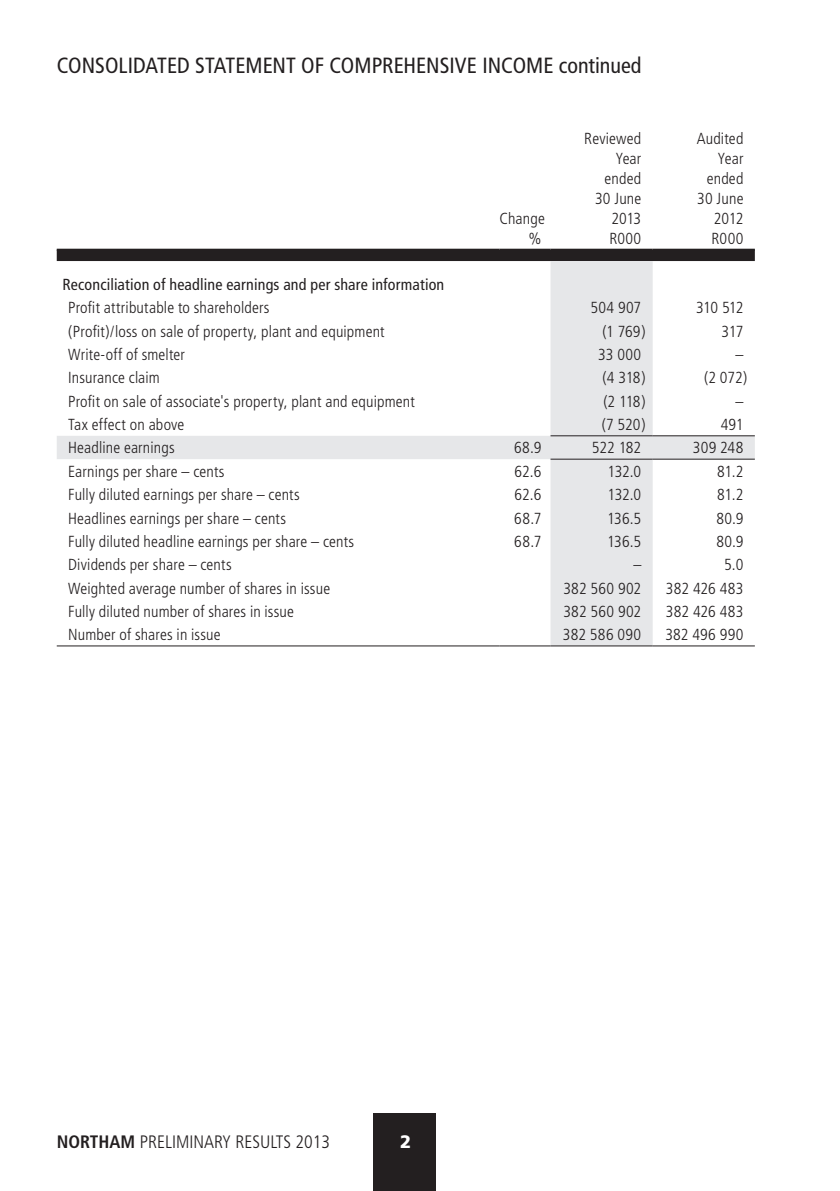
<style>
.page{position:relative;width:840px;height:1191px;background:#fff}
.page>*{position:absolute;margin:0;border:0;box-sizing:border-box;transform-origin:0 0}
.Heading_Graphs{font:condensed 22px "Frutiger";color:#231f20}
.t1{font:300 condensed 18px "Frutiger";color:#231f20}
.t2{font:900 18px "Frutiger";color:#fff}
.Body_copy{font:300 condensed 16px "Frutiger";letter-spacing:.01em;color:#231f20}
.Body_copy-2{font:condensed 16px "Frutiger";letter-spacing:.01em;color:#231f20}
.s1{font-weight:700}
</style>
<div class="page">
<div style="left:373px;top:1113px;width:63px;height:78px;background:#231f20"></div>
<div style="left:57px;top:251px;width:697px;height:10px;background:#231f20"></div>
<svg style="left:57px;top:261px;width:697px;height:384px"></svg>
<hr style="left:57px;top:249px;width:442px;height:2px;background:#231f20">
<hr style="left:499px;top:249px;width:51px;height:2px;background:#231f20">
<hr style="left:550px;top:249px;width:102px;height:2px;background:#231f20">
<hr style="left:652px;top:249px;width:102px;height:2px;background:#231f20">
<hr style="left:550px;top:435px;width:102px;height:1px;background:#231f20">
<hr style="left:652px;top:435px;width:102px;height:1px;background:#231f20">
<hr style="left:550px;top:458px;width:102px;height:1px;background:#231f20">
<hr style="left:652px;top:458px;width:102px;height:1px;background:#231f20">
<hr style="left:57px;top:645px;width:442px;height:1px;background:#231f20">
<hr style="left:499px;top:645px;width:51px;height:1px;background:#231f20">
<hr style="left:550px;top:645px;width:102px;height:1px;background:#231f20">
<hr style="left:652px;top:645px;width:102px;height:1px;background:#231f20">
<p class="Heading_Graphs" style="left:57px;top:53px;width:586px">CONSOLIDATED STATEMENT OF COMPREHENSIVE INCOME continued</p>
<p class="Body_copy" style="left:499px;top:209px;width:47px">Change</p>
<p class="Body_copy" style="left:528px;top:229px;width:15px">%</p>
<p class="Body_copy" style="left:584px;top:129px;width:58px">Reviewed</p>
<p class="Body_copy" style="left:615px;top:149px;width:27px">Year</p>
<p class="Body_copy" style="left:604px;top:169px;width:38px">ended</p>
<p class="Body_copy" style="left:594px;top:189px;width:48px">30 June</p>
<p class="Body_copy" style="left:611px;top:209px;width:31px">2013</p>
<p class="Body_copy" style="left:609px;top:229px;width:33px">R000</p>
<p class="Body_copy" style="left:696px;top:129px;width:48px">Audited</p>
<p class="Body_copy" style="left:717px;top:149px;width:27px">Year</p>
<p class="Body_copy" style="left:706px;top:169px;width:38px">ended</p>
<p class="Body_copy" style="left:696px;top:189px;width:48px">30 June</p>
<p class="Body_copy" style="left:713px;top:209px;width:31px">2012</p>
<p class="Body_copy" style="left:711px;top:229px;width:33px">R000</p>
<p class="Body_copy-2" style="left:62px;top:275px;width:383px">Reconciliation of headline earnings and per share information</p>
<p class="Body_copy" style="left:68px;top:299px;width:203px">Profit attributable to shareholders</p>
<p class="Body_copy" style="left:590px;top:299px;width:52px">504 907</p>
<p class="Body_copy" style="left:695px;top:299px;width:49px">310 512</p>
<p class="Body_copy" style="left:68px;top:322px;width:318px">(Profit)/loss on sale of property, plant and equipment</p>
<p class="Body_copy" style="left:602px;top:322px;width:45px">(1 769)</p>
<p class="Body_copy" style="left:721px;top:322px;width:23px">317</p>
<p class="Body_copy" style="left:68px;top:345px;width:118px">Write-off of smelter</p>
<p class="Body_copy" style="left:598px;top:345px;width:44px">33 000</p>
<p class="Body_copy" style="left:735px;top:345px;width:9px">–</p>
<p class="Body_copy" style="left:68px;top:369px;width:93px">Insurance claim</p>
<p class="Body_copy" style="left:602px;top:369px;width:44px">(4 318)</p>
<p class="Body_copy" style="left:703px;top:369px;width:44px">(2 072)</p>
<p class="Body_copy" style="left:68px;top:392px;width:348px">Profit on sale of associate's property, plant and equipment</p>
<p class="Body_copy" style="left:603px;top:392px;width:44px">(2 118)</p>
<p class="Body_copy" style="left:735px;top:392px;width:9px">–</p>
<p class="Body_copy" style="left:68px;top:415px;width:118px">Tax effect on above</p>
<p class="Body_copy" style="left:601px;top:415px;width:45px">(7 520)</p>
<p class="Body_copy" style="left:720px;top:415px;width:24px">491</p>
<p class="Body_copy" style="left:68px;top:439px;width:108px">Headline earnings</p>
<p class="Body_copy" style="left:513px;top:439px;width:29px">68.9</p>
<p class="Body_copy" style="left:591px;top:439px;width:51px">522 182</p>
<p class="Body_copy" style="left:692px;top:439px;width:52px">309 248</p>
<p class="Body_copy" style="left:68px;top:462px;width:158px">Earnings per share – cents</p>
<p class="Body_copy" style="left:514px;top:462px;width:28px">62.6</p>
<p class="Body_copy" style="left:607px;top:462px;width:35px">132.0</p>
<p class="Body_copy" style="left:716px;top:462px;width:28px">81.2</p>
<p class="Body_copy" style="left:68px;top:485px;width:233px">Fully diluted earnings per share – cents</p>
<p class="Body_copy" style="left:514px;top:485px;width:28px">62.6</p>
<p class="Body_copy" style="left:607px;top:485px;width:35px">132.0</p>
<p class="Body_copy" style="left:716px;top:485px;width:28px">81.2</p>
<p class="Body_copy" style="left:68px;top:509px;width:219px">Headlines earnings per share – cents</p>
<p class="Body_copy" style="left:514px;top:509px;width:29px">68.7</p>
<p class="Body_copy" style="left:607px;top:509px;width:36px">136.5</p>
<p class="Body_copy" style="left:716px;top:509px;width:29px">80.9</p>
<p class="Body_copy" style="left:68px;top:532px;width:287px">Fully diluted headline earnings per share – cents</p>
<p class="Body_copy" style="left:514px;top:532px;width:29px">68.7</p>
<p class="Body_copy" style="left:607px;top:532px;width:36px">136.5</p>
<p class="Body_copy" style="left:716px;top:532px;width:29px">80.9</p>
<p class="Body_copy" style="left:68px;top:555px;width:165px">Dividends per share – cents</p>
<p class="Body_copy" style="left:633px;top:555px;width:9px">–</p>
<p class="Body_copy" style="left:723px;top:555px;width:21px">5.0</p>
<p class="Body_copy" style="left:68px;top:579px;width:263px">Weighted average number of shares in issue</p>
<p class="Body_copy" style="left:563px;top:579px;width:79px">382 560 902</p>
<p class="Body_copy" style="left:665px;top:579px;width:79px">382 426 483</p>
<p class="Body_copy" style="left:68px;top:602px;width:227px">Fully diluted number of shares in issue</p>
<p class="Body_copy" style="left:563px;top:602px;width:79px">382 560 902</p>
<p class="Body_copy" style="left:665px;top:602px;width:79px">382 426 483</p>
<p class="Body_copy" style="left:68px;top:625px;width:154px">Number of shares in issue</p>
<p class="Body_copy" style="left:562px;top:625px;width:80px">382 586 090</p>
<p class="Body_copy" style="left:665px;top:625px;width:80px">382 496 990</p>
<p class="t1" style="left:57px;top:1131px;width:275px"><span class="s1">NORTHAM</span> PRELIMINARY RESULTS 2013</p>
<p class="t2" style="left:400px;top:1131px;width:13px">2</p>
</div>
